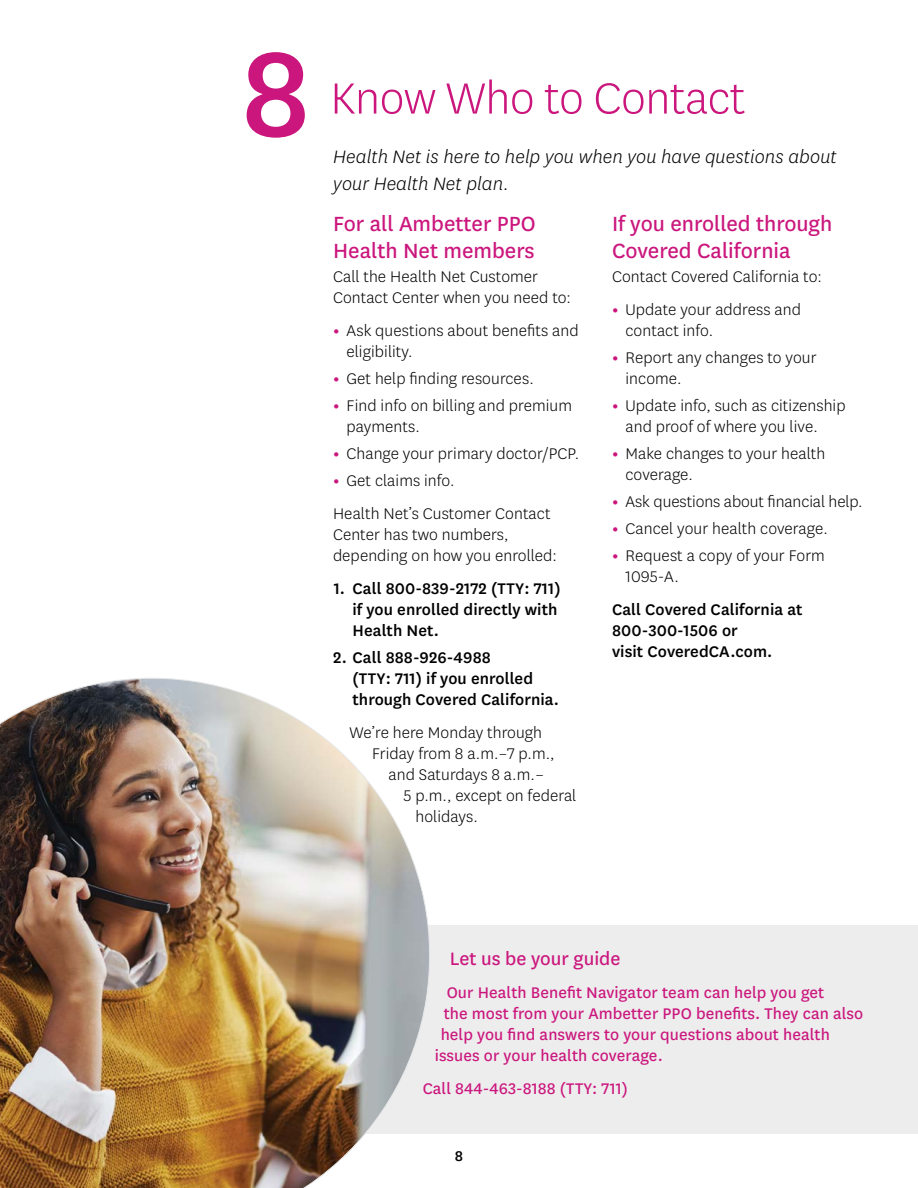
<style>
.page{position:relative;width:918px;height:1188px;background:#fff}
.page>*{position:absolute;margin:0;border:0;box-sizing:border-box;transform-origin:0 0}
.t1{font:500 139.5px "Centene Sans";color:#cb177d}
.t2{font:300 51px "Centene Sans";letter-spacing:-.01em;color:#cb177d}
.t3{font:24px/27px "Centene Sans";color:#cb177d}
.t4{font:italic 300 21px/27px "Centene Sans";letter-spacing:.005em;color:#000}
.t5{font:21px "Centene Sans";color:#cb177d}
.t6{font:300 18px/21px "Centene Sans";letter-spacing:.005em;color:#000}
.t7{font:18px "Centene Sans";letter-spacing:.005em;color:#cb177d}
.t8{font:500 18px/21px "Centene Sans";letter-spacing:.005em;color:#000}
.t9{font:500 16.5px "Centene Sans";color:#000}
.s1{font-weight:700;color:#cb177d}
</style>
<div class="page">
<div style="left:333px;top:926px;width:585px;height:208px;background:#ededee"></div>
<img style="left:0;top:678px;width:430px;height:510px">
<h2 class="t1" style="left:241px;top:-2px;width:72px">8</h2>
<h2 class="t2" style="left:330px;top:66px;width:417px">Know Who to Contact</h2>
<p class="t4" style="left:333px;top:143px;width:505px">Health Net is here to help you when you have questions about your Health Net plan.</p>
<h3 class="t3" style="left:333px;top:209px;width:204px">For all Ambetter PPO<br>Health Net members</h3>
<p class="t6" style="left:333px;top:265px;width:240px">Call the Health Net Customer<br>Contact Center when you need to:</p>
<p class="t6" style="left:346px;top:319px;width:234px;text-indent:-14px"><span class="s1">•</span> Ask questions about benefits and eligibility.</p>
<p class="t6" style="left:333px;top:367px;width:202px"><span class="s1">•</span> Get help finding resources.</p>
<p class="t6" style="left:346px;top:394px;width:227px;text-indent:-14px"><span class="s1">•</span> Find info on billing and premium payments.</p>
<p class="t6" style="left:333px;top:442px;width:248px"><span class="s1">•</span> Change your primary doctor/PCP.</p>
<p class="t6" style="left:333px;top:469px;width:123px"><span class="s1">•</span> Get claims info.</p>
<p class="t6" style="left:333px;top:502px;width:226px">Health Net’s Customer Contact<br>Center has two numbers, depending on how you enrolled:</p>
<p class="t8" style="left:353px;top:577px;width:210px;text-indent:-19px">1. Call 800-839-2172 (TTY: 711) if you enrolled directly with<br>Health Net.</p>
<p class="t8" style="left:353px;top:646px;width:208px;text-indent:-19px">2. Call 888-926-4988<br>(TTY: 711) if you enrolled through Covered California.</p>
<p class="t6" style="left:350px;top:721px;width:194px">We’re here Monday through</p>
<p class="t6" style="left:372px;top:742px;width:184px">Friday from 8 a.m.–7 p.m.,</p>
<p class="t6" style="left:389px;top:763px;width:157px">and Saturdays 8 a.m.–</p>
<p class="t6" style="left:404px;top:784px;width:174px">5 p.m., except on federal</p>
<p class="t6" style="left:416px;top:805px;width:64px">holidays.</p>
<h3 class="t3" style="left:612px;top:209px;width:222px">If you enrolled through<br>Covered California</h3>
<p class="t6" style="left:612px;top:265px;width:212px">Contact Covered California to:</p>
<p class="t6" style="left:626px;top:298px;width:177px;text-indent:-14px"><span class="s1">•</span> Update your address and contact info.</p>
<p class="t6" style="left:626px;top:346px;width:193px;text-indent:-14px"><span class="s1">•</span> Report any changes to your income.</p>
<p class="t6" style="left:626px;top:394px;width:222px;text-indent:-14px"><span class="s1">•</span> Update info, such as citizenship and proof of where you live.</p>
<p class="t6" style="left:626px;top:442px;width:201px;text-indent:-14px"><span class="s1">•</span> Make changes to your health coverage.</p>
<p class="t6" style="left:612px;top:490px;width:252px"><span class="s1">•</span> Ask questions about financial help.</p>
<p class="t6" style="left:612px;top:517px;width:217px"><span class="s1">•</span> Cancel your health coverage.</p>
<p class="t6" style="left:626px;top:544px;width:201px;text-indent:-14px"><span class="s1">•</span> Request a copy of your Form<br>1095-A.</p>
<p class="t8" style="left:612px;top:598px;width:192px">Call Covered California at<br>800-300-1506 or<br>visit CoveredCA.com.</p>
<h3 class="t5" style="left:450px;top:945px;width:172px">Let us be your guide</h3>
<p class="t7" style="left:447px;top:981px;width:379px">Our Health Benefit Navigator team can help you get</p>
<p class="t7" style="left:444px;top:1002px;width:421px">the most from your Ambetter PPO benefits. They can also</p>
<p class="t7" style="left:441px;top:1023px;width:391px">help you find answers to your questions about health</p>
<p class="t7" style="left:435px;top:1044px;width:230px">issues or your health coverage.</p>
<p class="t7" style="left:423px;top:1077px;width:207px">Call 844-463-8188 (TTY: 711)</p>
<p class="t9" style="left:455px;top:1145px;width:10px">8</p>
</div>
